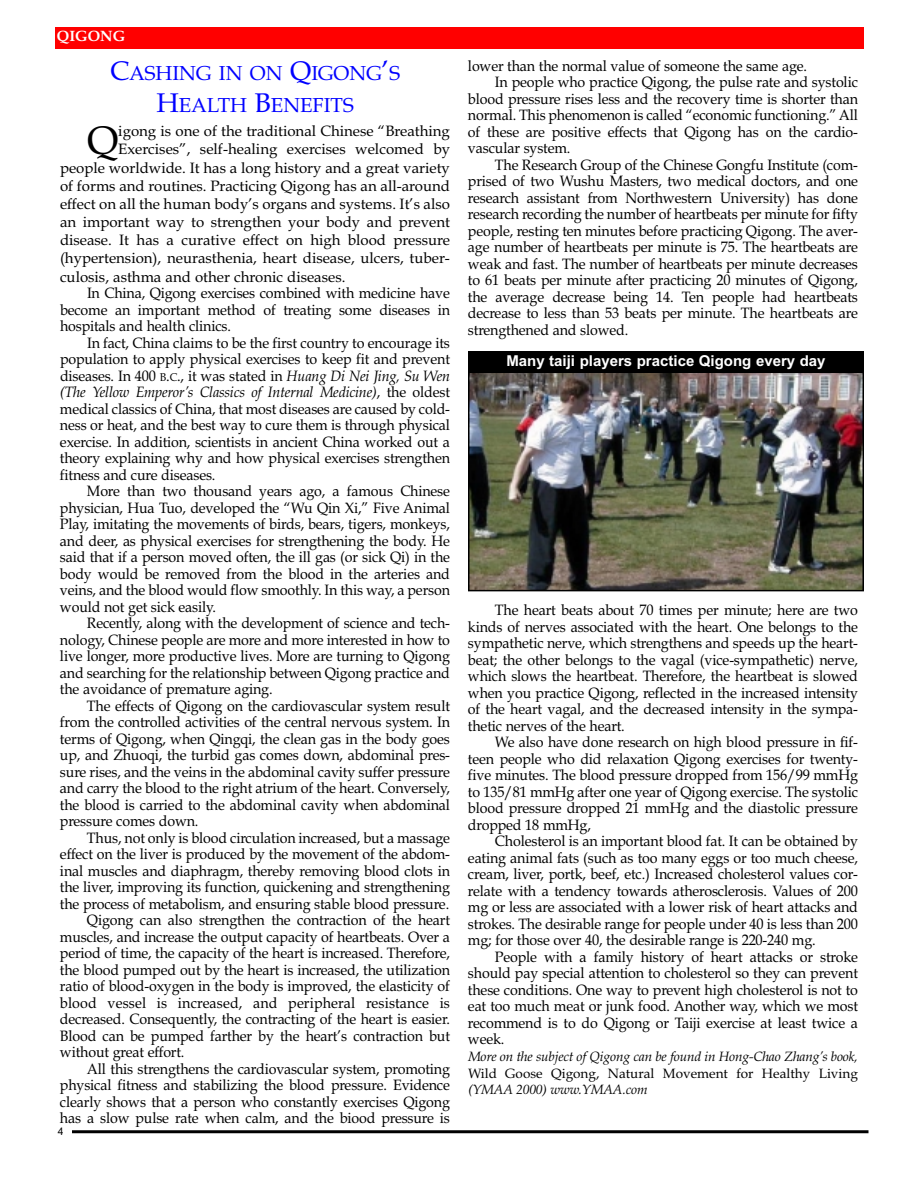
<style>
.page{position:relative;width:918px;height:1188px;background:#fff}
.page>*{position:absolute;margin:0;border:0;box-sizing:border-box;transform-origin:0 0}
.t1{font:39.9px "Book Antiqua";color:#000}
.t2{font:20.25px/32.7px "Book Antiqua";color:#00f;text-align:center}
.t3{font:15px/16.5px "Book Antiqua";letter-spacing:-.01em;color:#000;text-align:justify;scale:.95 1}
.t4{font:15px "Book Antiqua";letter-spacing:-.01em;color:#000}
.t5{font:15px "Book Antiqua";letter-spacing:.01em;color:#000;scale:.95 1}
.t6{font:700 15px "Arial";color:#fff}
.t7{font:700 15px "Book Antiqua";color:#fff}
.t8{font:italic 13.5px "Book Antiqua";letter-spacing:-.01em;color:#000}
.t9{font:13.5px "Book Antiqua";letter-spacing:.005em;color:#000}
.t10{font:10.5px "Arial";color:#000}
.s1{font-size:27px}
.s2{font-size:11.25px}
.s3{font-style:italic}
</style>
<div class="page">
<div style="left:55px;top:27px;width:809px;height:21px;background:#f00"></div>
<hr style="left:72px;top:1130px;width:796px;height:3px;background:#000">
<img style="left:471px;top:372px;width:390px;height:216px">
<div style="left:468px;top:360px;width:396px;height:231px;border:2px solid #000"></div>
<div style="left:468px;top:351px;width:396px;height:21px;background:#000"></div>
<p class="t7" style="left:57px;top:30px;width:70px">QIGONG</p>
<h2 class="t2" style="left:110px;top:59px;width:291px"><span class="s1">C</span>ASHING IN ON <span class="s1">Q</span>IGONG<span class="s1">’</span>S<br><span class="s1">H</span>EALTH <span class="s1">B</span>ENEFITS</h2>
<h1 class="t1" style="left:87px;top:125px;width:33px">Q</h1>
<p class="t4" style="left:118px;top:125px;width:333px">igong is one of the traditional Chinese “Breathing</p>
<p class="t4" style="left:118px;top:144px;width:333px">Exercises”, self-healing exercises welcomed by</p>
<p class="t4" style="left:60px;top:162px;width:391px">people worldwide. It has a long history and a great variety</p>
<p class="t4" style="left:60px;top:180px;width:392px">of forms and routines. Practicing Qigong has an all-around</p>
<p class="t4" style="left:60px;top:198px;width:392px">effect on all the human body’s organs and systems. It’s also</p>
<p class="t4" style="left:60px;top:216px;width:391px">an important way to strengthen your body and prevent</p>
<p class="t4" style="left:60px;top:234px;width:392px">disease. It has a curative effect on high blood pressure</p>
<p class="t4" style="left:60px;top:253px;width:391px">(hypertension), neurasthenia, heart disease, ulcers, tuber-</p>
<p class="t4" style="left:60px;top:271px;width:287px">culosis, asthma and other chronic diseases.</p>
<p class="t3" style="left:60px;top:287px;width:412px;text-indent:27px">In China, Qigong exercises combined with medicine have become an important method of treating some diseases in hospitals and health clinics.</p>
<p class="t3" style="left:60px;top:336px;width:412px;text-indent:27px">In fact, China claims to be the first country to encourage its population to apply physical exercises to keep fit and prevent diseases. In 400 <span class="s2">B</span>.<span class="s2">C</span>., it was stated in <span class="s3">Huang Di Nei Jing, Su Wen (The Yellow Emperor’s Classics of Internal Medicine)</span>, the oldest medical classics of China, that most diseases are caused by cold&shy;ness or heat, and the best way to cure them is through physical exercise. In addition, scientists in ancient China worked out a theory explaining why and how physical exercises strengthen fitness and cure diseases.</p>
<p class="t3" style="left:60px;top:485px;width:412px;text-indent:27px">More than two thousand years ago, a famous Chinese physician, Hua Tuo, developed the “Wu Qin Xi,” Five Animal Play, imitating the movements of birds, bears, tigers, monkeys, and deer, as physical exercises for strengthening the body. He said that if a person moved often, the ill gas (or sick Qi) in the body would be removed from the blood in the arteries and veins, and the blood would flow smoothly. In this way, a person would not get sick easily.</p>
<p class="t3" style="left:60px;top:617px;width:412px;text-indent:27px">Recently, along with the development of science and tech&shy;nology, Chinese people are more and more interested in how to live longer, more productive lives. More are turning to Qigong and searching for the relationship between Qigong practice and the avoidance of premature aging.</p>
<p class="t3" style="left:60px;top:699px;width:412px;text-indent:27px">The effects of Qigong on the cardiovascular system result from the controlled activities of the central nervous system. In terms of Qigong, when Qingqi, the clean gas in the body goes up, and Zhuoqi, the turbid gas comes down, abdominal pres&shy;sure rises, and the veins in the abdominal cavity suffer pressure and carry the blood to the right atrium of the heart. Conversely, the blood is carried to the abdominal cavity when abdominal pressure comes down.</p>
<p class="t3" style="left:87px;top:831px;width:384px">Thus, not only is blood circulation increased, but a massage</p>
<p class="t3" style="left:60px;top:848px;width:412px">effect on the liver is produced by the movement of the abdom-</p>
<p class="t3" style="left:60px;top:864px;width:412px">inal muscles and diaphragm, thereby removing blood clots in</p>
<p class="t3" style="left:60px;top:881px;width:412px">the liver, improving its function, quickening and strengthening</p>
<p class="t3" style="left:60px;top:897px;width:411px">the process of metabolism, and ensuring stable blood pressure.</p>
<p class="t3" style="left:87px;top:914px;width:384px">Qigong can also strengthen the contraction of the heart</p>
<p class="t3" style="left:60px;top:930px;width:412px">muscles, and increase the output capacity of heartbeats. Over a</p>
<p class="t3" style="left:60px;top:947px;width:412px">period of time, the capacity of the heart is increased. Therefore,</p>
<p class="t3" style="left:60px;top:963px;width:412px">the blood pumped out by the heart is increased, the utilization</p>
<p class="t3" style="left:60px;top:980px;width:412px">ratio of blood-oxygen in the body is improved, the elasticity of</p>
<p class="t5" style="left:60px;top:997px;width:412px">blood vessel is increased, and peripheral resistance is</p>
<p class="t3" style="left:60px;top:1013px;width:412px">decreased. Consequently, the contracting of the heart is easier.</p>
<p class="t3" style="left:60px;top:1029px;width:412px">Blood can be pumped farther by the heart’s contraction but</p>
<p class="t3" style="left:60px;top:1046px;width:133px">without great effort.</p>
<p class="t3" style="left:87px;top:1062px;width:384px">All this strengthens the cardiovascular system, promoting</p>
<p class="t3" style="left:60px;top:1079px;width:412px">physical fitness and stabilizing the blood pressure. Evidence</p>
<p class="t3" style="left:60px;top:1095px;width:412px">clearly shows that a person who constantly exercises Qigong</p>
<p class="t3" style="left:60px;top:1112px;width:412px">has a slow pulse rate when calm, and the biood pressure is</p>
<p class="t10" style="left:58px;top:1128px;width:7px">4</p>
<p class="t3" style="left:468px;top:59px;width:358px">lower than the normal value of someone the same age.</p>
<p class="t3" style="left:495px;top:76px;width:384px">In people who practice Qigong, the pulse rate and systolic</p>
<p class="t3" style="left:468px;top:92px;width:412px">blood pressure rises less and the recovery time is shorter than</p>
<p class="t3" style="left:468px;top:109px;width:412px">normal. This phenomenon is called “economic functioning.” All</p>
<p class="t3" style="left:468px;top:125px;width:412px">of these are positive effects that Qigong has on the cardio-</p>
<p class="t3" style="left:468px;top:142px;width:109px">vascular system.</p>
<p class="t3" style="left:495px;top:158px;width:384px">The Research Group of the Chinese Gongfu Institute (com-</p>
<p class="t3" style="left:468px;top:175px;width:412px">prised of two Wushu Masters, two medical doctors, and one</p>
<p class="t3" style="left:468px;top:191px;width:412px">research assistant from Northwestern University) has done</p>
<p class="t3" style="left:468px;top:208px;width:412px">research recording the number of heartbeats per minute for fifty</p>
<p class="t3" style="left:468px;top:224px;width:412px">people, resting ten minutes before practicing Qigong. The aver-</p>
<p class="t3" style="left:468px;top:241px;width:412px">age number of heartbeats per minute is 75. The heartbeats are</p>
<p class="t3" style="left:468px;top:257px;width:412px">weak and fast. The number of heartbeats per minute decreases</p>
<p class="t3" style="left:468px;top:274px;width:412px">to 61 beats per minute after practicing 20 minutes of Qigong,</p>
<p class="t3" style="left:468px;top:290px;width:412px">the average decrease being 14. Ten people had heartbeats</p>
<p class="t3" style="left:468px;top:307px;width:412px">decrease to less than 53 beats per minute. The heartbeats are</p>
<p class="t3" style="left:468px;top:323px;width:170px">strengthened and slowed.</p>
<p class="t6" style="left:506px;top:355px;width:321px">Many taiji players practice Qigong every day</p>
<p class="t3" style="left:468px;top:604px;width:412px;text-indent:27px">The heart beats about 70 times per minute; here are two kinds of nerves associated with the heart. One belongs to the sympathetic nerve, which strengthens and speeds up the heart&shy;beat; the other belongs to the vagal (vice-sympathetic) nerve, which slows the heartbeat. Therefore, the heartbeat is slowed when you practice Qigong, reflected in the increased intensity of the heart vagal, and the decreased intensity in the sympa&shy;thetic nerves of the heart.</p>
<p class="t3" style="left:468px;top:736px;width:412px;text-indent:27px">We also have done research on high blood pressure in fif&shy;teen people who did relaxation Qigong exercises for twenty&shy;five minutes. The blood pressure dropped from 156/99 mmHg to 135/81 mmHg after one year of Qigong exercise. The systolic blood pressure dropped 21 mmHg and the diastolic pressure dropped 18 mmHg,</p>
<p class="t3" style="left:468px;top:835px;width:412px;text-indent:27px">Cholesterol is an important blood fat. It can be obtained by eating animal fats (such as too many eggs or too much cheese, cream, liver, portk, beef, etc.) Increased cholesterol values cor&shy;relate with a tendency towards atherosclerosis. Values of 200 mg or less are associated with a lower risk of heart attacks and strokes. The desirable range for people under 40 is less than 200 mg; for those over 40, the desirable range is 220-240 mg.</p>
<p class="t3" style="left:468px;top:950px;width:412px;text-indent:27px">People with a family history of heart attacks or stroke should pay special attention to cholesterol so they can prevent these conditions. One way to prevent high cholesterol is not to eat too much meat or junk food. Another way, which we most recommend is to do Qigong or Taiji exercise at least twice a week.</p>
<p class="t8" style="left:468px;top:1052px;width:392px">More on the subject of Qigong can be found in Hong-Chao Zhang’s book,</p>
<p class="t9" style="left:468px;top:1068px;width:392px">Wild Goose Qigong, Natural Movement for Healthy Living</p>
<p class="t8" style="left:468px;top:1084px;width:181px">(YMAA 2000) www.YMAA.com</p>
</div>
